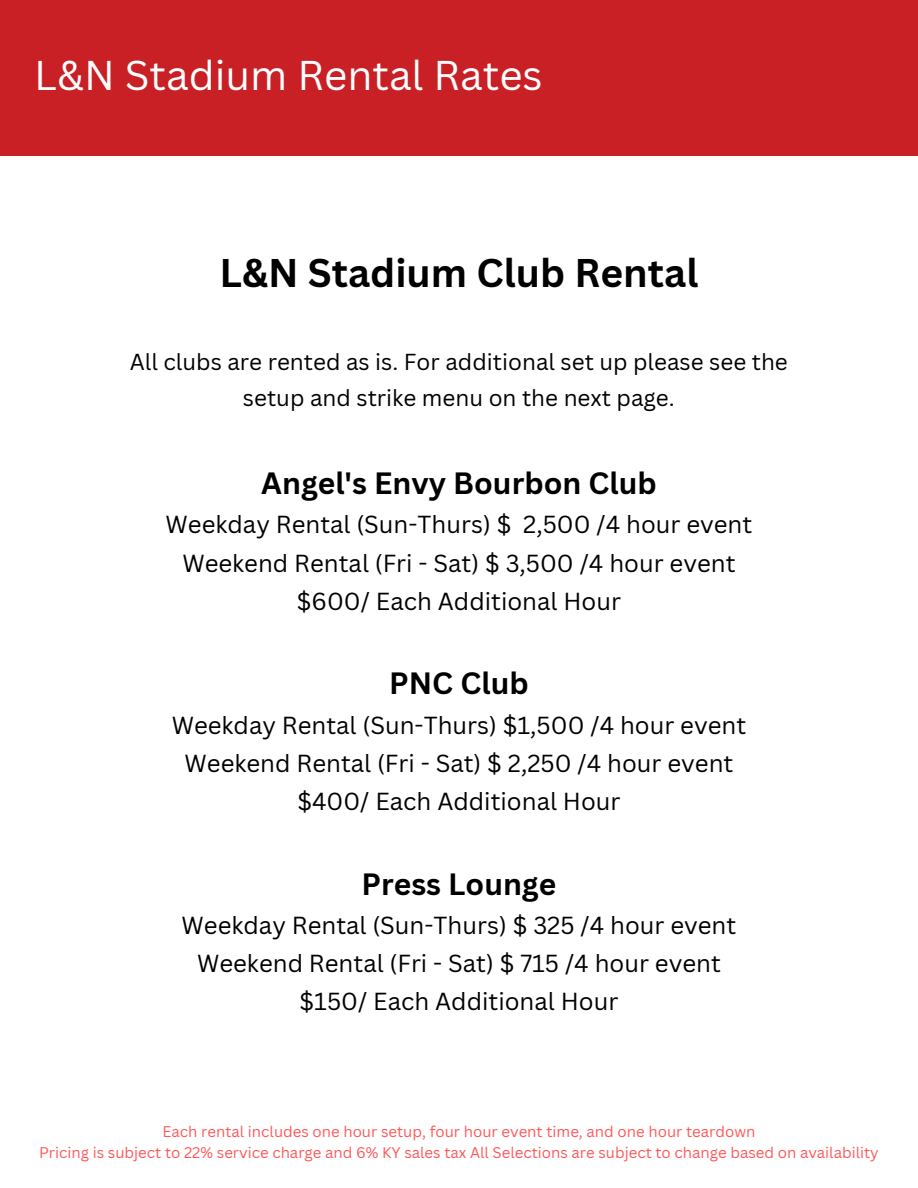
<style>
.page{position:relative;width:918px;height:1188px;background:#fff}
.page>*{position:absolute;margin:0;border:0;box-sizing:border-box;transform-origin:0 0}
.t1{font:40.5px "Canva Sans";color:#fff}
.t2{font:700 39px "Canva Sans";color:#000}
.t3{font:700 30px "Canva Sans";color:#000}
.t4{font:24px/38.2px "Canva Sans";color:#000;text-align:center}
.t5{font:22.5px/36px "Canva Sans";color:#000;text-align:center}
.t6{font:15px/20.2px "Canva Sans";color:#ff5757;text-align:center}
</style>
<div class="page">
<div style="left:0;top:0;width:918px;height:156px;background:#c92026"></div>
<h1 class="t1" style="left:34px;top:47px;width:510px">L&amp;N Stadium Rental Rates</h1>
<h2 class="t2" style="left:220px;top:245px;width:480px">L&amp;N Stadium Club Rental</h2>
<p class="t5" style="left:130px;top:344px;width:660px">All clubs are rented as is. For additional set up please see the setup and strike menu on the next page.</p>
<p class="t3" style="left:261px;top:462px;width:397px">Angel's Envy Bourbon Club</p>
<p class="t4" style="left:166px;top:505px;width:588px">Weekday Rental (Sun-Thurs) $ 2,500 /4 hour event<br>Weekend Rental (Fri - Sat) $ 3,500 /4 hour event $600/ Each Additional Hour</p>
<p class="t3" style="left:389px;top:662px;width:141px">PNC Club</p>
<p class="t4" style="left:172px;top:705px;width:576px">Weekday Rental (Sun-Thurs) $1,500 /4 hour event<br>Weekend Rental (Fri - Sat) $ 2,250 /4 hour event $400/ Each Additional Hour</p>
<p class="t3" style="left:362px;top:863px;width:196px">Press Lounge</p>
<p class="t4" style="left:182px;top:905px;width:556px">Weekday Rental (Sun-Thurs) $ 325 /4 hour event<br>Weekend Rental (Fri - Sat) $ 715 /4 hour event $150/ Each Additional Hour</p>
<p class="t6" style="left:39px;top:1122px;width:841px">Each rental includes one hour setup, four hour event time, and one hour teardown<br>Pricing is subject to 22% service charge and 6% KY sales tax All Selections are subject to change based on availability</p>
</div>
